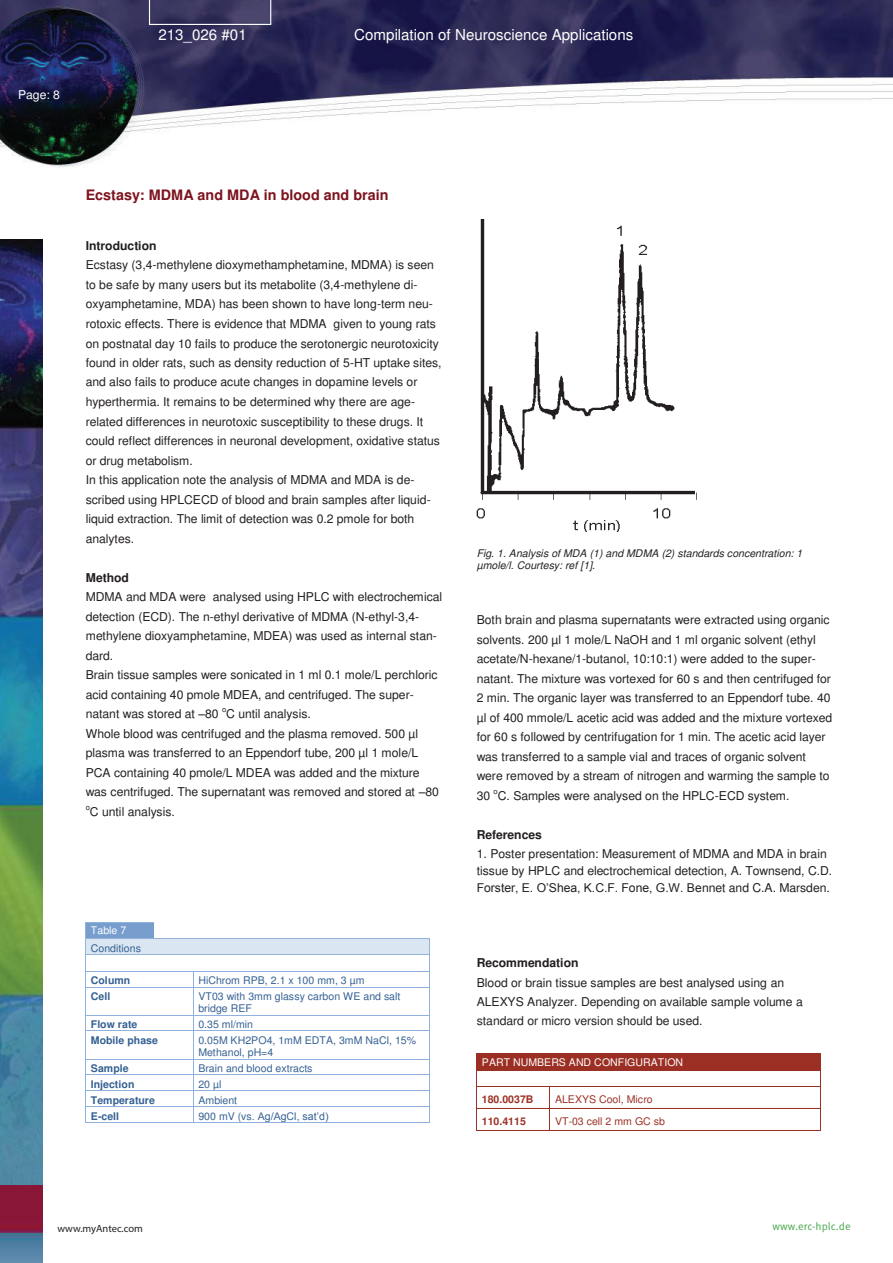
<style>
.page{position:relative;width:893px;height:1263px;background:#fff}
.page>*{position:absolute;margin:0;border:0;box-sizing:border-box;transform-origin:0 0}
.t1{font:15.15px "Arial";color:#fff}
.t2{font:700 14.4px "Arial";color:#7d131e}
.t3{font:12.15px/19.5px "Arial";letter-spacing:-.005em;color:#231f20}
.t4{font:700 12.15px "Arial";color:#231f20}
.t5{font:12.15px "Arial";color:#fff}
.t6{font:10.8px "Meta Pro";color:#45a748}
.t7{font:10.5px/12px "Arial";color:#346093}
.t8{font:italic 10.5px/12.1px "Arial";color:#231f20}
.t9{font:700 10.5px "Arial";color:#346093}
.t10{font:10.5px "Arial";color:#fff}
.t11{font:10.5px "Arial";color:#9b2f24}
.t12{font:700 10.5px "Arial";color:#9b2f24}
.t13{font:10.5px "Myriad Pro";color:#231f20}
.t14{font:7.65px "Arial";color:#231f20}
</style>
<div class="page">
<img style="left:0;top:239px;width:42px;height:942px">
<img style="left:0;top:0;width:893px;height:168px">
<img style="left:0;top:1181px;width:42px;height:82px">
<svg style="left:149px;top:0;width:122px;height:25px;background:#47446a"></svg>
<div style="left:86px;top:923px;width:5px;height:15px;background:#779ecd"></div>
<div style="left:149px;top:923px;width:5px;height:15px;background:#779ecd"></div>
<div style="left:91px;top:923px;width:58px;height:13px;background:#779ecd"></div>
<hr style="left:91px;top:936px;width:58px;height:2px;background:#779ecd">
<hr style="left:86px;top:922px;width:68px;height:1px;background:#8eb2dd">
<div style="left:86px;top:939px;width:5px;height:15px;background:#dae6f1"></div>
<div style="left:424px;top:939px;width:5px;height:15px;background:#dae6f1"></div>
<div style="left:91px;top:939px;width:333px;height:15px;background:#dae6f1"></div>
<hr style="left:86px;top:938px;width:68px;height:1px;background:#94b3d8">
<hr style="left:155px;top:938px;width:274px;height:1px;background:#94b3d8">
<hr style="left:86px;top:954px;width:343px;height:1px;background:#94b3d8">
<hr style="left:86px;top:971px;width:107px;height:1px;background:#8eb2dd">
<hr style="left:194px;top:971px;width:235px;height:1px;background:#8eb2dd">
<hr style="left:86px;top:987px;width:107px;height:1px;background:#8eb2dd">
<hr style="left:194px;top:987px;width:235px;height:1px;background:#8eb2dd">
<hr style="left:86px;top:1015px;width:107px;height:1px;background:#8eb2dd">
<hr style="left:194px;top:1015px;width:235px;height:1px;background:#8eb2dd">
<hr style="left:86px;top:1030px;width:107px;height:1px;background:#8eb2dd">
<hr style="left:194px;top:1030px;width:235px;height:1px;background:#8eb2dd">
<hr style="left:86px;top:1059px;width:107px;height:1px;background:#8eb2dd">
<hr style="left:194px;top:1059px;width:235px;height:1px;background:#8eb2dd">
<hr style="left:86px;top:1074px;width:107px;height:1px;background:#8eb2dd">
<hr style="left:194px;top:1074px;width:235px;height:1px;background:#8eb2dd">
<hr style="left:86px;top:1090px;width:107px;height:1px;background:#8eb2dd">
<hr style="left:194px;top:1090px;width:235px;height:1px;background:#8eb2dd">
<hr style="left:86px;top:1106px;width:107px;height:1px;background:#8eb2dd">
<hr style="left:194px;top:1106px;width:235px;height:1px;background:#8eb2dd">
<svg style="left:85px;top:922px;width:1px;height:201px"></svg>
<hr style="left:86px;top:1122px;width:107px;height:1px;background:#8eb2dd">
<svg style="left:193px;top:971px;width:1px;height:152px"></svg>
<hr style="left:194px;top:1122px;width:235px;height:1px;background:#8eb2dd">
<svg style="left:429px;top:938px;width:1px;height:185px"></svg>
<img style="left:477px;top:219px;width:218px;height:313px">
<hr style="left:477px;top:1054px;width:343px;height:1px;background:#9b2f24">
<div style="left:477px;top:1055px;width:5px;height:14px;background:#9b2f24"></div>
<div style="left:815px;top:1055px;width:5px;height:14px;background:#9b2f24"></div>
<hr style="left:477px;top:1069px;width:343px;height:1px;background:#9b2f24">
<div style="left:482px;top:1055px;width:333px;height:14px;background:#9b2f24"></div>
<hr style="left:477px;top:1053px;width:343px;height:1px;background:#9b2f24">
<hr style="left:477px;top:1070px;width:343px;height:1px;background:#9b2f24">
<hr style="left:477px;top:1086px;width:72px;height:1px;background:#9b2f24">
<hr style="left:550px;top:1086px;width:270px;height:1px;background:#9b2f24">
<hr style="left:477px;top:1108px;width:72px;height:1px;background:#9b2f24">
<hr style="left:550px;top:1108px;width:270px;height:1px;background:#9b2f24">
<svg style="left:476px;top:1053px;width:1px;height:78px"></svg>
<hr style="left:477px;top:1130px;width:72px;height:1px;background:#9b2f24">
<svg style="left:549px;top:1086px;width:1px;height:45px"></svg>
<hr style="left:550px;top:1130px;width:270px;height:1px;background:#9b2f24">
<svg style="left:820px;top:1053px;width:1px;height:78px"></svg>
<p class="t5" style="left:18px;top:89px;width:44px">Page: 8</p>
<p class="t1" style="left:158px;top:28px;width:90px">213_026 #01</p>
<p class="t1" style="left:354px;top:28px;width:281px">Compilation of Neuroscience Applications</p>
<p class="t2" style="left:86px;top:190px;width:304px">Ecstasy: MDMA and MDA in blood and brain</p>
<p class="t4" style="left:86px;top:241px;width:72px">Introduction</p>
<p class="t3" style="left:86px;top:256px;width:357px">Ecstasy (3,4-methylene dioxymethamphetamine, MDMA) is seen to be safe by many users but its metabolite (3,4-methylene di&shy;oxyamphetamine, MDA) has been shown to have long-term neu&shy;rotoxic effects. There is evidence that MDMA given to young rats on postnatal day 10 fails to produce the serotonergic neurotoxicity found in older rats, such as density reduction of 5-HT uptake sites, and also fails to produce acute changes in dopamine levels or hyperthermia. It remains to be determined why there are age&shy;related differences in neurotoxic susceptibility to these drugs. It could reflect differences in neuronal development, oxidative status or drug metabolism.<br>In this application note the analysis of MDMA and MDA is de&shy;scribed using HPLCECD of blood and brain samples after liquid&shy;liquid extraction. The limit of detection was 0.2 pmole for both analytes.</p>
<p class="t4" style="left:86px;top:572px;width:45px">Method</p>
<p class="t3" style="left:86px;top:588px;width:358px">MDMA and MDA were analysed using HPLC with electrochemical detection (ECD). The n-ethyl derivative of MDMA (N-ethyl-3,4- methylene dioxyamphetamine, MDEA) was used as internal stan&shy;dard.<br>Brain tissue samples were sonicated in 1 ml 0.1 mole/L perchloric acid containing 40 pmole MDEA, and centrifuged. The super&shy;natant was stored at –80</p>
<p class="t14" style="left:222px;top:706px;width:6px">o</p>
<p class="t3" style="left:86px;top:705px;width:355px;text-indent:141px">C until analysis.<br>Whole blood was centrifuged and the plasma removed. 500 µl plasma was transferred to an Eppendorf tube, 200 µl 1 mole/L PCA containing 40 pmole/L MDEA was added and the mixture was centrifuged. The supernatant was removed and stored at –80</p>
<p class="t14" style="left:86px;top:804px;width:6px">o</p>
<p class="t3" style="left:90px;top:803px;width:86px">C until analysis.</p>
<p class="t10" style="left:91px;top:925px;width:37px">Table 7</p>
<p class="t7" style="left:91px;top:943px;width:51px">Conditions</p>
<p class="t9" style="left:91px;top:976px;width:41px">Column</p>
<p class="t7" style="left:198px;top:975px;width:168px">HiChrom RPB, 2.1 x 100 mm, 3 µm</p>
<p class="t9" style="left:91px;top:992px;width:21px">Cell</p>
<p class="t7" style="left:198px;top:991px;width:203px">VT03 with 3mm glassy carbon WE and salt bridge REF</p>
<p class="t9" style="left:91px;top:1020px;width:48px">Flow rate</p>
<p class="t7" style="left:198px;top:1019px;width:56px">0.35 ml/min</p>
<p class="t9" style="left:91px;top:1036px;width:69px">Mobile phase</p>
<p class="t7" style="left:198px;top:1035px;width:219px">0.05M KH2PO4, 1mM EDTA, 3mM NaCl, 15%<br>Methanol, pH=4</p>
<p class="t9" style="left:91px;top:1064px;width:39px">Sample</p>
<p class="t7" style="left:198px;top:1063px;width:116px">Brain and blood extracts</p>
<p class="t9" style="left:91px;top:1080px;width:45px">Injection</p>
<p class="t7" style="left:198px;top:1079px;width:25px">20 µl</p>
<p class="t9" style="left:91px;top:1096px;width:66px">Temperature</p>
<p class="t7" style="left:198px;top:1095px;width:40px">Ambient</p>
<p class="t9" style="left:91px;top:1112px;width:30px">E-cell</p>
<p class="t7" style="left:198px;top:1111px;width:132px">900 mV (vs. Ag/AgCl, sat’d)</p>
<p class="t8" style="left:477px;top:548px;width:327px">Fig. 1. Analysis of MDA (1) and MDMA (2) standards concentration: 1 µmole/l. Courtesy: ref [1].</p>
<p class="t3" style="left:477px;top:611px;width:357px">Both brain and plasma supernatants were extracted using organic solvents. 200 µl 1 mole/L NaOH and 1 ml organic solvent (ethyl acetate/N-hexane/1-butanol, 10:10:1) were added to the super&shy;natant. The mixture was vortexed for 60 s and then centrifuged for 2 min. The organic layer was transferred to an Eppendorf tube. 40 µl of 400 mmole/L acetic acid was added and the mixture vortexed for 60 s followed by centrifugation for 1 min. The acetic acid layer was transferred to a sample vial and traces of organic solvent were removed by a stream of nitrogen and warming the sample to 30</p>
<p class="t14" style="left:494px;top:787px;width:6px">o</p>
<p class="t3" style="left:498px;top:786px;width:293px">C. Samples were analysed on the HPLC-ECD system.</p>
<p class="t4" style="left:477px;top:829px;width:67px">References</p>
<p class="t3" style="left:477px;top:846px;width:357px;line-height:16.8px">1. Poster presentation: Measurement of MDMA and MDA in brain tissue by HPLC and electrochemical detection, A. Townsend, C.D.<br>Forster, E. O’Shea, K.C.F. Fone, G.W. Bennet and C.A. Marsden.</p>
<p class="t4" style="left:477px;top:958px;width:103px">Recommendation</p>
<p class="t3" style="left:477px;top:973px;width:328px">Blood or brain tissue samples are best analysed using an<br>ALEXYS Analyzer. Depending on available sample volume a standard or micro version should be used.</p>
<p class="t10" style="left:482px;top:1058px;width:203px">PART NUMBERS AND CONFIGURATION</p>
<p class="t12" style="left:482px;top:1095px;width:53px">180.0037B</p>
<p class="t11" style="left:555px;top:1094px;width:99px">ALEXYS Cool, Micro</p>
<p class="t12" style="left:482px;top:1117px;width:46px">110.4115</p>
<p class="t11" style="left:555px;top:1117px;width:112px">VT-03 cell 2 mm GC sb</p>
<p class="t13" style="left:57px;top:1221px;width:87px">www.myAntec.com</p>
<p class="t6" style="left:773px;top:1219px;width:80px">www.erc-hplc.de</p>
</div>
